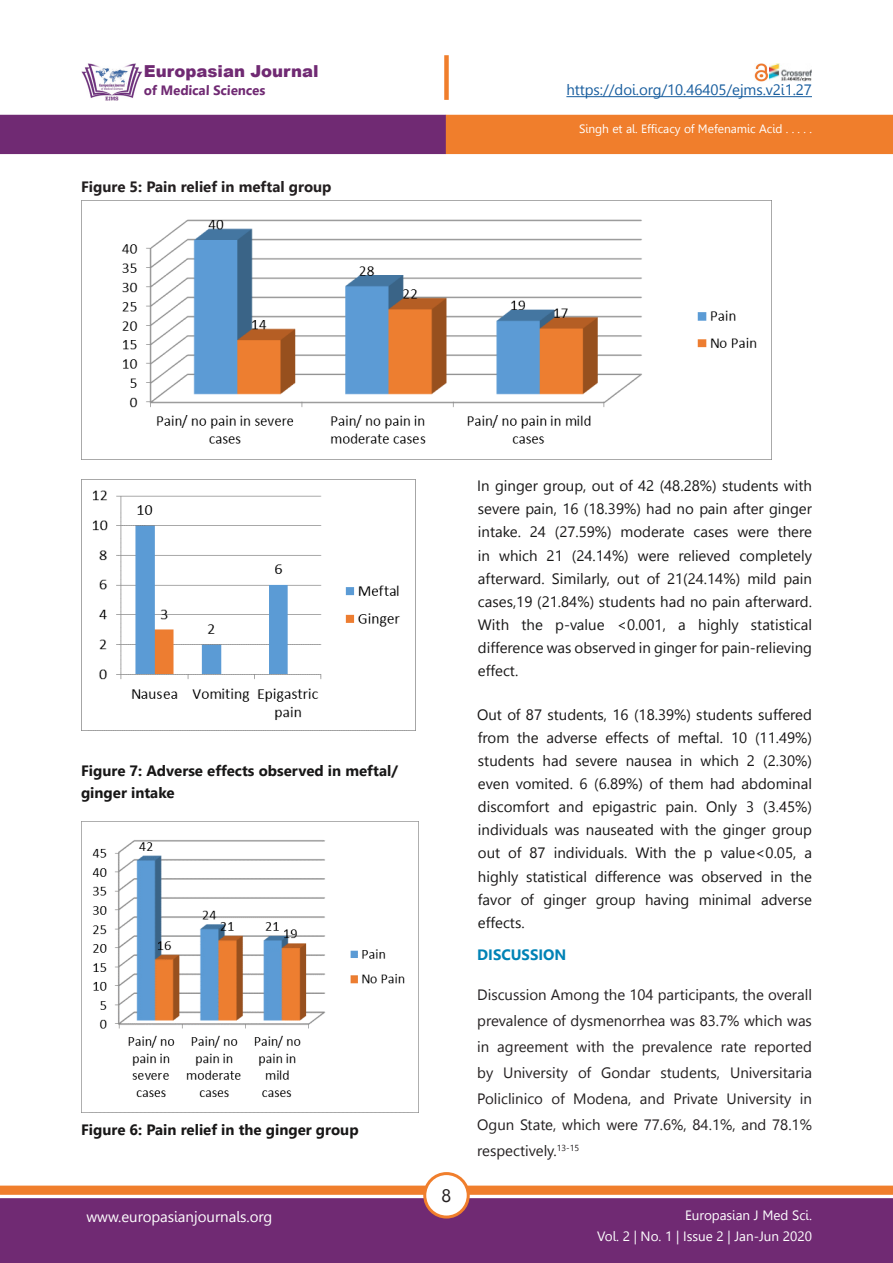
<style>
.page{position:relative;width:893px;height:1263px;background:#fff}
.page>*{position:absolute;margin:0;border:0;box-sizing:border-box;transform-origin:0 0}
.t1{font:18px "Leelawadee";color:#231f20}
.t2{font:900 16.5px "Arial";color:#702a73}
.t3{font:15px/23.1px "Leelawadee UI";color:#181717;text-align:justify}
.Body_text{font:15px/26.1px "Leelawadee UI";color:#231f20;text-align:justify}
.t4{font:700 15px/22.5px "Leelawadee UI";color:#181717}
.t5{font:15px "Leelawadee";letter-spacing:-.005em;color:#175d9e}
.t6{font:700 15px "Leelawadee UI";color:#231f20}
.t7{font:15px "Leelawadee";color:#fff}
.Body_Headings{font:700 15px "Leelawadee UI";color:#0083b6}
.t8{font:13.5px/21px "Leelawadee";color:#fff;text-align:right}
.t9{font:700 13.5px "Leelawadee UI";color:#702a73}
.t10{font:12px "Leelawadee";color:#fff}
</style>
<div class="page">
<div style="left:0;top:1198px;width:893px;height:65px;background:#702a73;border:2px solid #702a73"></div>
<div style="left:0;top:1185px;width:893px;height:10px;background:#f07e2c;border:1px solid #f07e2c"></div>
<div style="left:425px;top:1173px;width:43px;height:44px;background:#fff;border-radius:50%"></div>
<div style="left:423px;top:1172px;width:47px;height:46px;border:3px solid #f07e2c;border-radius:50%"></div>
<div style="left:0;top:115px;width:446px;height:39px;background:#702a73"></div>
<div style="left:446px;top:115px;width:447px;height:39px;background:#f07e2c"></div>
<div style="left:444px;top:55px;width:5px;height:45px;background:#f07e2c"></div>
<img style="left:754px;top:63px;width:58px;height:18px">
<img style="left:81px;top:63px;width:61px;height:37px">
<hr style="left:566px;top:96px;width:246px;height:1px;background:#175d9e">
<img style="left:82px;top:200px;width:690px;height:260px">
<img style="left:81px;top:821px;width:338px;height:292px">
<img style="left:81px;top:480px;width:335px;height:251px">
<p class="t2" style="left:144px;top:59px;width:176px">Europasian Journal</p>
<p class="t9" style="left:144px;top:80px;width:123px">of Medical Sciences</p>
<p class="t5" style="left:566px;top:81px;width:247px">https://doi.org/10.46405/ejms.v2i1.27</p>
<p class="t10" style="left:579px;top:122px;width:234px">Singh et al. Efficacy of Mefenamic Acid . . . . .</p>
<p class="t6" style="left:81px;top:176px;width:252px">Figure 5: Pain relief in meftal group</p>
<p class="t4" style="left:81px;top:758px;width:319px">Figure 7: Adverse effects observed in meftal/ ginger intake</p>
<p class="t4" style="left:81px;top:1118px;width:279px">Figure 6: Pain relief in the ginger group</p>
<p class="t1" style="left:442px;top:1185px;width:11px">8</p>
<p class="t3" style="left:477px;top:473px;width:336px">In ginger group, out of 42 (48.28%) students with severe pain, 16 (18.39%) had no pain after ginger intake. 24 (27.59%) moderate cases were there in which 21 (24.14%) were relieved completely afterward. Similarly, out of 21(24.14%) mild pain cases,19 (21.84%) students had no pain afterward.<br>With the p-value &lt;0.001, a highly statistical difference was observed in ginger for pain-relieving effect.</p>
<p class="t3" style="left:477px;top:702px;width:336px">Out of 87 students, 16 (18.39%) students suffered from the adverse effects of meftal. 10 (11.49%) students had severe nausea in which 2 (2.30%) even vomited. 6 (6.89%) of them had abdominal discomfort and epigastric pain. Only 3 (3.45%) individuals was nauseated with the ginger group out of 87 individuals. With the p value&lt;0.05, a highly statistical difference was observed in the favor of ginger group having minimal adverse effects.</p>
<p class="Body_Headings" style="left:477px;top:944px;width:91px">DISCUSSION</p>
<p class="Body_text" style="left:477px;top:980px;width:336px">Discussion Among the 104 participants, the overall prevalence of dysmenorrhea was 83.7% which was in agreement with the prevalence rate reported by University of Gondar students, Universitaria Policlinico of Modena, and Private University in Ogun State, which were 77.6%, 84.1%, and 78.1% respectively.<sup>13-15</sup></p>
<p class="t7" style="left:86px;top:1208px;width:187px">www.europasianjournals.org</p>
<p class="t8" style="left:597px;top:1205px;width:216px">Europasian J Med Sci.<br>Vol. 2 | No. 1 | Issue 2 | Jan-Jun 2020</p>
</div>
